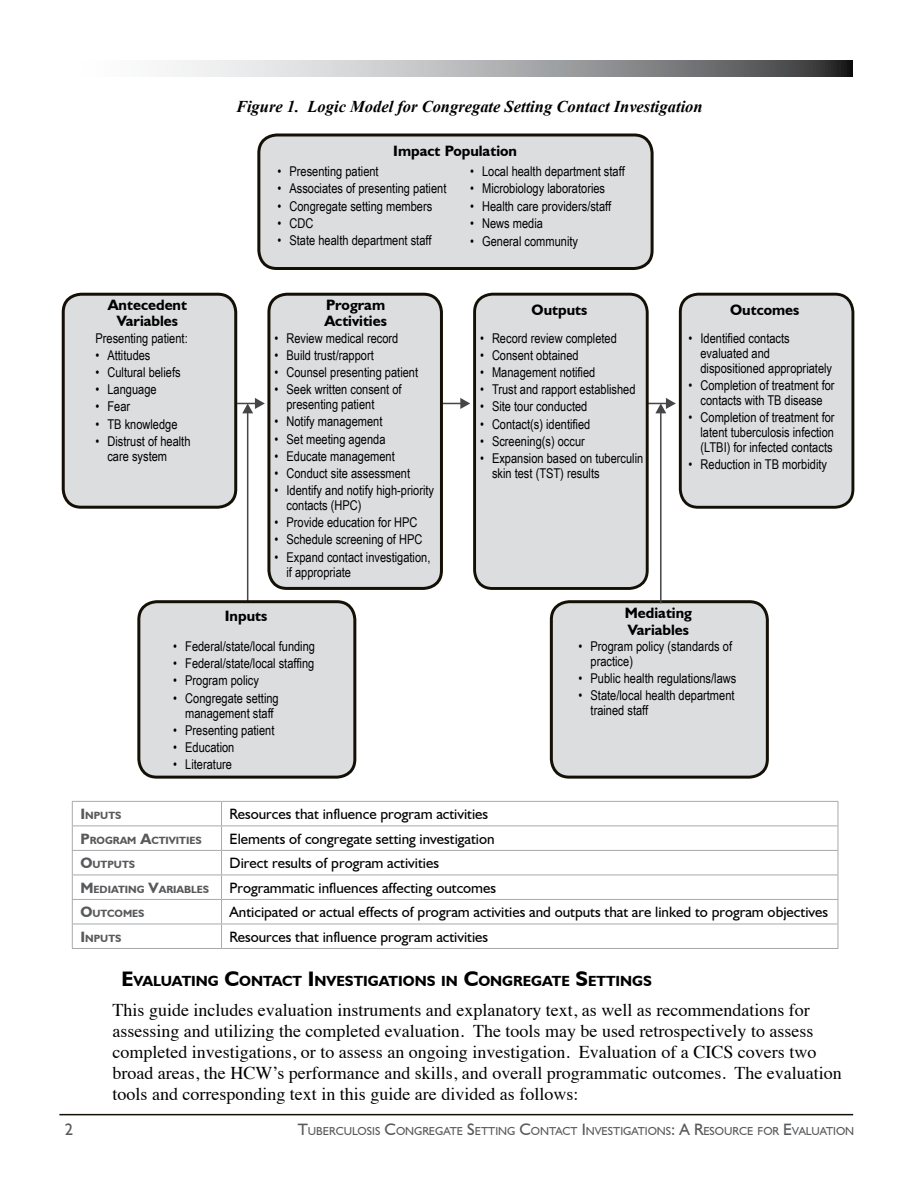
<style>
.page{position:relative;width:918px;height:1188px;background:#fff}
.page>*{position:absolute;margin:0;border:0;box-sizing:border-box;transform-origin:0 0}
.t1{font:18px/21px "Times";color:#000}
.t2{font:italic 700 16.5px "Times New Roman";color:#000}
.t3{font:16.5px "Humanist 521 BT";color:#58595b}
.t4{font:15px "Humanist 521 BT";color:#000}
.t5{font:700 15px/16.5px "Humanist 521 BT";color:#000}
.t6{font:700 14.7px "Humanist 521 BT";color:#000}
.t7{font:13.5px/15px "Arial Narrow";color:#000}
.t8{font:11.55px "Humanist 521 BT";color:#58595b}
.t9{font:700 10.5px "Humanist 521 BT";color:#58595b}
.s1{font-size:15px}
.s2{font-size:21px}
.s3{font-size:16.5px}
</style>
<div class="page">
<svg style="left:173px;top:60px;width:679px;height:17px;background:#a2a4a5"></svg>
<hr style="left:59px;top:1114px;width:794px;height:1px;background:#141006">
<svg style="left:443px;top:398px;width:27px;height:11px"></svg>
<svg style="left:237px;top:398px;width:28px;height:202px"></svg>
<svg style="left:73px;top:802px;width:765px;height:146px"></svg>
<hr style="left:72px;top:801px;width:150px;height:1px;background:#a7a9ac">
<hr style="left:222px;top:801px;width:616px;height:1px;background:#a7a9ac">
<hr style="left:72px;top:826px;width:150px;height:1px;background:#a7a9ac">
<hr style="left:222px;top:826px;width:616px;height:1px;background:#a7a9ac">
<hr style="left:72px;top:850px;width:150px;height:1px;background:#a7a9ac">
<hr style="left:222px;top:850px;width:616px;height:1px;background:#a7a9ac">
<hr style="left:72px;top:875px;width:150px;height:1px;background:#a7a9ac">
<hr style="left:222px;top:875px;width:616px;height:1px;background:#a7a9ac">
<hr style="left:72px;top:899px;width:150px;height:1px;background:#a7a9ac">
<hr style="left:222px;top:899px;width:616px;height:1px;background:#a7a9ac">
<hr style="left:72px;top:924px;width:150px;height:1px;background:#a7a9ac">
<svg style="left:72px;top:802px;width:1px;height:146px"></svg>
<hr style="left:222px;top:924px;width:616px;height:1px;background:#a7a9ac">
<svg style="left:221px;top:802px;width:1px;height:146px"></svg>
<svg style="left:838px;top:802px;width:1px;height:146px"></svg>
<hr style="left:72px;top:948px;width:150px;height:1px;background:#a7a9ac">
<hr style="left:222px;top:948px;width:616px;height:1px;background:#a7a9ac">
<div style="left:259px;top:135px;width:393px;height:133px;background:#dcddde;border-radius:18px"></div>
<div style="left:257px;top:134px;width:397px;height:136px;border:3px solid #141006;border-radius:18px"></div>
<div style="left:63px;top:294px;width:173px;height:213px;background:#dcddde;border-radius:18px"></div>
<div style="left:62px;top:293px;width:175px;height:216px;border:3px solid #141006;border-radius:18px"></div>
<div style="left:680px;top:294px;width:173px;height:213px;background:#dcddde;border-radius:18px"></div>
<div style="left:679px;top:293px;width:175px;height:216px;border:3px solid #141006;border-radius:18px"></div>
<div style="left:269px;top:294px;width:172px;height:294px;background:#dcddde;border-radius:18px"></div>
<div style="left:267px;top:293px;width:176px;height:297px;border:3px solid #141006;border-radius:18px"></div>
<div style="left:475px;top:294px;width:172px;height:294px;background:#dcddde;border-radius:18px"></div>
<div style="left:473px;top:293px;width:176px;height:297px;border:3px solid #141006;border-radius:18px"></div>
<div style="left:139px;top:602px;width:216px;height:175px;background:#dcddde;border-radius:18px"></div>
<div style="left:137px;top:600px;width:219px;height:179px;border:3px solid #141006;border-radius:18px"></div>
<div style="left:551px;top:602px;width:216px;height:175px;background:#dcddde;border-radius:18px"></div>
<div style="left:550px;top:600px;width:219px;height:179px;border:3px solid #141006;border-radius:18px"></div>
<svg style="left:648px;top:398px;width:28px;height:205px"></svg>
<p class="t2" style="left:236px;top:95px;width:468px">Figure 1. Logic Model for Congregate Setting Contact Investigation</p>
<p class="t5" style="left:393px;top:143px;width:125px">Impact Population</p>
<p class="t7" style="left:278px;top:164px;width:103px">• Presenting patient</p>
<p class="t7" style="left:278px;top:181px;width:170px">• Associates of presenting patient</p>
<p class="t7" style="left:278px;top:198px;width:156px">• Congregate setting members</p>
<p class="t7" style="left:278px;top:215px;width:37px">• CDC</p>
<p class="t7" style="left:278px;top:232px;width:155px">• State health department staff</p>
<p class="t7" style="left:470px;top:164px;width:156px">• Local health department staff</p>
<p class="t7" style="left:470px;top:181px;width:137px">• Microbiology laboratories</p>
<p class="t7" style="left:470px;top:198px;width:143px">• Health care providers/staff</p>
<p class="t7" style="left:470px;top:215px;width:74px">• News media</p>
<p class="t7" style="left:470px;top:233px;width:109px">• General community</p>
<p class="t5" style="left:108px;top:296px;width:81px;text-align:center">Antecedent<br>Variables</p>
<p class="t5" style="left:324px;top:296px;width:64px">Program<br>Activities</p>
<p class="t5" style="left:532px;top:301px;width:57px">Outputs</p>
<p class="t5" style="left:730px;top:301px;width:71px">Outcomes</p>
<p class="t7" style="left:95px;top:330px;width:94px">Presenting patient:</p>
<p class="t7" style="left:95px;top:347px;width:57px">• Attitudes</p>
<p class="t7" style="left:95px;top:364px;width:87px">• Cultural beliefs</p>
<p class="t7" style="left:95px;top:382px;width:63px">• Language</p>
<p class="t7" style="left:95px;top:399px;width:36px">• Fear</p>
<p class="t7" style="left:95px;top:416px;width:84px">• TB knowledge</p>
<p class="t7" style="left:107px;top:433px;width:85px;text-indent:-12px">• Distrust of health care system</p>
<p class="t7" style="left:275px;top:330px;width:125px">• Review medical record</p>
<p class="t7" style="left:275px;top:347px;width:101px">• Build trust/rapport</p>
<p class="t7" style="left:275px;top:364px;width:145px">• Counsel presenting patient</p>
<p class="t7" style="left:287px;top:382px;width:117px;text-indent:-12px">• Seek written consent of presenting patient</p>
<p class="t7" style="left:275px;top:414px;width:109px">• Notify management</p>
<p class="t7" style="left:275px;top:431px;width:113px">• Set meeting agenda</p>
<p class="t7" style="left:275px;top:448px;width:122px">• Educate management</p>
<p class="t7" style="left:275px;top:465px;width:137px">• Conduct site assessment</p>
<p class="t7" style="left:287px;top:482px;width:149px;text-indent:-12px">• Identify and notify high-priority contacts (HPC)</p>
<p class="t7" style="left:275px;top:514px;width:145px">• Provide education for HPC</p>
<p class="t7" style="left:275px;top:532px;width:149px">• Schedule screening of HPC</p>
<p class="t7" style="left:287px;top:549px;width:146px;text-indent:-12px">• Expand contact investigation, if appropriate</p>
<p class="t7" style="left:480px;top:330px;width:138px">• Record review completed</p>
<p class="t7" style="left:480px;top:347px;width:100px">• Consent obtained</p>
<p class="t7" style="left:480px;top:364px;width:117px">• Management notified</p>
<p class="t7" style="left:480px;top:382px;width:157px">• Trust and rapport established</p>
<p class="t7" style="left:480px;top:399px;width:109px">• Site tour conducted</p>
<p class="t7" style="left:480px;top:416px;width:112px">• Contact(s) identified</p>
<p class="t7" style="left:480px;top:433px;width:106px">• Screening(s) occur</p>
<p class="t7" style="left:492px;top:450px;width:153px;text-indent:-12px">• Expansion based on tuberculin skin test (TST) results</p>
<p class="t7" style="left:701px;top:330px;width:133px;text-indent:-12px">• Identified contacts evaluated and dispositioned appropriately</p>
<p class="t7" style="left:689px;top:377px;width:148px;text-align:center">• Completion of treatment for contacts with TB disease</p>
<p class="t7" style="left:701px;top:409px;width:136px;text-align:justify;text-indent:-12px">• Completion of treatment for latent tuberculosis infection (LTBI) for infected contacts</p>
<p class="t7" style="left:689px;top:456px;width:140px">• Reduction in TB morbidity</p>
<p class="t5" style="left:225px;top:608px;width:44px">Inputs</p>
<p class="t5" style="left:625px;top:605px;width:69px">Mediating<br>Variables</p>
<p class="t7" style="left:173px;top:638px;width:143px">• Federal/state/local funding</p>
<p class="t7" style="left:173px;top:656px;width:143px">• Federal/state/local staffing</p>
<p class="t7" style="left:173px;top:673px;width:87px">• Program policy</p>
<p class="t7" style="left:173px;top:690px;width:107px;text-align:center">• Congregate setting management staff</p>
<p class="t7" style="left:173px;top:722px;width:103px">• Presenting patient</p>
<p class="t7" style="left:173px;top:739px;width:63px">• Education</p>
<p class="t7" style="left:173px;top:756px;width:60px">• Literature</p>
<p class="t7" style="left:591px;top:638px;width:143px;text-indent:-12px">• Program policy (standards of practice)</p>
<p class="t7" style="left:579px;top:671px;width:159px">• Public health regulations/laws</p>
<p class="t7" style="left:591px;top:688px;width:146px;text-indent:-12px">• State/local health department trained staff</p>
<p class="t9" style="left:80px;top:809px;width:43px"><span class="s1">I</span> NPUTS</p>
<p class="t4" style="left:230px;top:805px;width:260px">Resources that influence program activities</p>
<p class="t9" style="left:80px;top:834px;width:123px"><span class="s1">P</span>ROGRAM <span class="s1">A</span>CTIVITIES</p>
<p class="t4" style="left:230px;top:829px;width:266px">Elements of congregate setting investigation</p>
<p class="t9" style="left:80px;top:858px;width:56px"><span class="s1">O</span>UTPUTS</p>
<p class="t4" style="left:230px;top:854px;width:211px">Direct results of program activities</p>
<p class="t9" style="left:80px;top:883px;width:130px"><span class="s1">M</span> EDIATING <span class="s1">V</span>ARIABLES</p>
<p class="t4" style="left:230px;top:879px;width:268px">Programmatic influences affecting outcomes</p>
<p class="t9" style="left:80px;top:907px;width:66px"><span class="s1">O</span>UTCOMES</p>
<p class="t4" style="left:230px;top:903px;width:600px">Anticipated or actual effects of program activities and outputs that are linked to program objectives</p>
<p class="t9" style="left:80px;top:932px;width:43px"><span class="s1">I</span> NPUTS</p>
<p class="t4" style="left:230px;top:928px;width:260px">Resources that influence program activities</p>
<p class="t6" style="left:122px;top:972px;width:532px"><span class="s2">E</span>VALUATING <span class="s2">C</span>ONTACT <span class="s2">I</span> NVESTIGATIONS IN <span class="s2">C</span>ONGREGATE <span class="s2">S</span>ETTINGS</p>
<p class="t1" style="left:112px;top:998px;width:731px">This guide includes evaluation instruments and explanatory text, as well as recommendations for assessing and utilizing the completed evaluation. The tools may be used retrospectively to assess completed investigations, or to assess an ongoing investigation. Evaluation of a CICS covers two broad areas, the HCW’s performance and skills, and overall programmatic outcomes. The evaluation tools and corresponding text in this guide are divided as follows:</p>
<p class="t3" style="left:65px;top:1119px;width:10px">2</p>
<p class="t8" style="left:298px;top:1124px;width:558px"><span class="s3">T</span>UBERCULOSIS <span class="s3">C</span>ONGREGATE <span class="s3">S</span>ETTING <span class="s3">C</span>ONTACT <span class="s3">I</span> NVESTIGATIONS<span class="s3">: A R</span>ESOURCE FOR <span class="s3">E</span>VALUATION</p>
</div>
